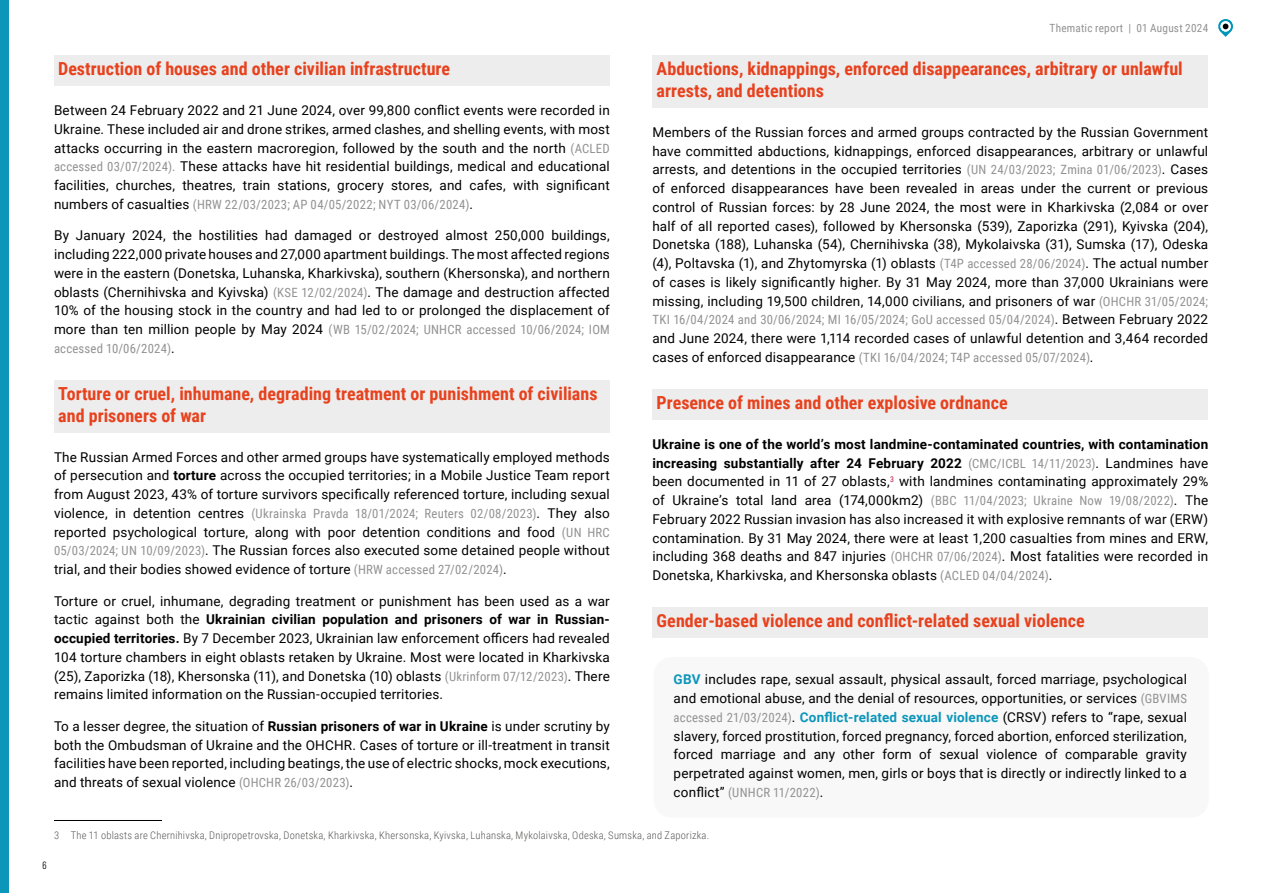
<style>
.page{position:relative;width:1263px;height:893px;background:#fff}
.page>*{position:absolute;margin:0;border:0;box-sizing:border-box;transform-origin:0 0}
.t1{font:700 18px/21.6px "Roboto Condensed";color:#e7411d}
.t2{font:13.5px/18.8px "Roboto";letter-spacing:.01em;color:#000;text-align:justify}
.t3{font:12.75px/18.8px "Roboto Condensed";letter-spacing:.015em;color:#929292}
.t4{font:11.25px "Roboto Condensed";letter-spacing:.02em;color:#929292}
.t5{font:300 10.5px "Roboto Condensed";letter-spacing:.02em;color:#575756}
.t6{font:10.5px "Bebas Neue Pro Middle";color:#000}
.s1{font-family:"Roboto Condensed";font-size:12.75px;color:#929292}
.s2{font-family:"Roboto";font-size:13.5px;color:#000}
.s3{font-weight:700}
.s4{font-weight:700;color:#0c96ba}
</style>
<div class="page">
<svg style="left:1218px;top:19px;width:15px;height:18px"></svg>
<div style="left:0;top:0;width:9px;height:893px;background:#0c96ba"></div>
<div style="left:653px;top:657px;width:556px;height:161px;background:#f8f8f8;border-radius:18px"></div>
<div style="left:54px;top:55px;width:556px;height:31px;background:#ededed"></div>
<div style="left:54px;top:380px;width:556px;height:53px;background:#ededed"></div>
<hr style="left:54px;top:820px;width:108px;height:1px;background:#000">
<div style="left:652px;top:55px;width:556px;height:53px;background:#ededed"></div>
<div style="left:652px;top:389px;width:556px;height:31px;background:#ededed"></div>
<div style="left:652px;top:607px;width:556px;height:31px;background:#ededed"></div>
<h1 class="t1" style="left:58px;top:57px;width:393px">Destruction of houses and other civilian infrastructure</h1>
<p class="t2" style="left:54px;top:100px;width:557px">Between 24 February 2022 and 21 June 2024, over 99,800 conflict events were recorded in Ukraine. These included air and drone strikes, armed clashes, and shelling events, with most attacks occurring in the eastern macroregion, followed by the south and the north <span class="s1">(ACLED accessed 03/07/2024).</span> These attacks have hit residential buildings, medical and educational facilities, churches, theatres, train stations, grocery stores, and cafes, with significant</p>
<p class="t3" style="left:54px;top:195px;width:420px"><span class="s2">numbers of casualties</span> (HRW 22/03/2023; AP 04/05/2022; NYT 03/06/2024)<span class="s2">.</span></p>
<p class="t2" style="left:54px;top:226px;width:557px">By January 2024, the hostilities had damaged or destroyed almost 250,000 buildings, including 222,000 private houses and 27,000 apartment buildings. The most affected regions were in the eastern (Donetska, Luhanska, Kharkivska), southern (Khersonska), and northern oblasts (Chernihivska and Kyivska) <span class="s1">(KSE 12/02/2024)</span>. The damage and destruction affected 10% of the housing stock in the country and had led to or prolonged the displacement of</p>
<p class="t3" style="left:54px;top:320px;width:557px"><span class="s2">more than ten million people by May 2024</span> (WB 15/02/2024; UNHCR accessed 10/06/2024; IOM accessed 10/06/2024)<span class="s2">.</span></p>
<h1 class="t1" style="left:58px;top:382px;width:541px">Torture or cruel, inhumane, degrading treatment or punishment of civilians and prisoners of war</h1>
<p class="t2" style="left:54px;top:447px;width:557px">The Russian Armed Forces and other armed groups have systematically employed methods of persecution and <span class="s3">torture</span> across the occupied territories; in a Mobile Justice Team report from August 2023, 43% of torture survivors specifically referenced torture, including sexual</p>
<p class="t3" style="left:54px;top:504px;width:557px"><span class="s2">violence, in detention centres</span> (Ukrainska Pravda 18/01/2024; Reuters 02/08/2023)<span class="s2">. They also</span></p>
<p class="t2" style="left:54px;top:522px;width:557px">reported psychological torture, along with poor detention conditions and food <span class="s1">(UN HRC 05/03/2024; UN 10/09/2023)</span>. The Russian forces also executed some detained people without trial, and their bodies showed evidence of torture <span class="s1">(HRW accessed 27/02/2024)</span>.</p>
<p class="t2" style="left:54px;top:591px;width:557px">Torture or cruel, inhumane, degrading treatment or punishment has been used as a war tactic against both the <span class="s3">Ukrainian civilian population and prisoners of war in Russian&shy;occupied territories.</span> By 7 December 2023, Ukrainian law enforcement officers had revealed 104 torture chambers in eight oblasts retaken by Ukraine. Most were located in Kharkivska (25), Zaporizka (18), Khersonska (11), and Donetska (10) oblasts <span class="s1">(Ukrinform 07/12/2023)</span>. There remains limited information on the Russian-occupied territories.</p>
<p class="t2" style="left:54px;top:716px;width:557px">To a lesser degree, the situation of <span class="s3">Russian prisoners of war in Ukraine</span> is under scrutiny by both the Ombudsman of Ukraine and the OHCHR. Cases of torture or ill-treatment in transit facilities have been reported, including beatings, the use of electric shocks, mock executions, and threats of sexual violence <span class="s1">(OHCHR 26/03/2023)</span>.</p>
<p class="t4" style="left:1049px;top:20px;width:160px">Thematic report | 01 August 2024</p>
<h1 class="t1" style="left:657px;top:57px;width:528px">Abductions, kidnappings, enforced disappearances, arbitrary or unlawful arrests, and detentions</h1>
<p class="t2" style="left:652px;top:122px;width:557px">Members of the Russian forces and armed groups contracted by the Russian Government have committed abductions, kidnappings, enforced disappearances, arbitrary or unlawful arrests, and detentions in the occupied territories <span class="s1">(UN 24/03/2023; Zmina 01/06/2023)</span>. Cases of enforced disappearances have been revealed in areas under the current or previous control of Russian forces: by 28 June 2024, the most were in Kharkivska (2,084 or over half of all reported cases), followed by Khersonska (539), Zaporizka (291), Kyivska (204), Donetska (188), Luhanska (54), Chernihivska (38), Mykolaivska (31), Sumska (17), Odeska (4), Poltavska (1), and Zhytomyrska (1) oblasts <span class="s1">(T4P accessed 28/06/2024)</span>. The actual number of cases is likely significantly higher. By 31 May 2024, more than 37,000 Ukrainians were missing, including 19,500 children, 14,000 civilians, and prisoners of war <span class="s1">(OHCHR 31/05/2024;</span></p>
<p class="t3" style="left:652px;top:310px;width:557px">TKI 16/04/2024 and 30/06/2024; MI 16/05/2024; GoU accessed 05/04/2024)<span class="s2">. Between February 2022</span></p>
<p class="t2" style="left:652px;top:328px;width:557px">and June 2024, there were 1,114 recorded cases of unlawful detention and 3,464 recorded</p>
<p class="t3" style="left:652px;top:347px;width:443px"><span class="s2">cases of enforced disappearance</span> (TKI 16/04/2024; T4P accessed 05/07/2024)<span class="s2">.</span></p>
<h1 class="t1" style="left:657px;top:391px;width:352px">Presence of mines and other explosive ordnance</h1>
<p class="t2" style="left:652px;top:434px;width:557px"><span class="s3">Ukraine is one of the world’s most landmine-contaminated countries, with contamination increasing substantially after 24 February 2022</span> <span class="s1">(CMC/ICBL 14/11/2023)</span>. Landmines have been documented in 11 of 27 oblasts,<sup>3</sup> with landmines contaminating approximately 29% of Ukraine’s total land area (174,000km2) <span class="s1">(BBC 11/04/2023; Ukraine Now 19/08/2022)</span>. The February 2022 Russian invasion has also increased it with explosive remnants of war (ERW) contamination. By 31 May 2024, there were at least 1,200 casualties from mines and ERW, including 368 deaths and 847 injuries <span class="s1">(OHCHR 07/06/2024)</span>. Most fatalities were recorded in Donetska, Kharkivska, and Khersonska oblasts <span class="s1">(ACLED 04/04/2024)</span>.</p>
<h1 class="t1" style="left:657px;top:609px;width:430px">Gender-based violence and conflict-related sexual violence</h1>
<p class="t2" style="left:674px;top:670px;width:515px"><span class="s4">GBV</span> includes rape, sexual assault, physical assault, forced marriage, psychological and emotional abuse, and the denial of resources, opportunities, or services <span class="s1">(GBVIMS accessed 21/03/2024)</span>. <span class="s4">Conflict-related sexual violence</span> (CRSV) refers to “rape, sexual slavery, forced prostitution, forced pregnancy, forced abortion, enforced sterilization, forced marriage and any other form of sexual violence of comparable gravity perpetrated against women, men, girls or boys that is directly or indirectly linked to a</p>
<p class="t3" style="left:674px;top:782px;width:151px"><span class="s2">conflict”</span> (UNHCR 11/2022)<span class="s2">.</span></p>
<p class="t6" style="left:43px;top:859px;width:6px">6</p>
<p class="t5" style="left:54px;top:828px;width:657px">3 The 11 oblasts are Chernihivska, Dnipropetrovska, Donetska, Kharkivska, Khersonska, Kyivska, Luhanska, Mykolaivska, Odeska, Sumska, and Zaporizka.</p>
</div>
